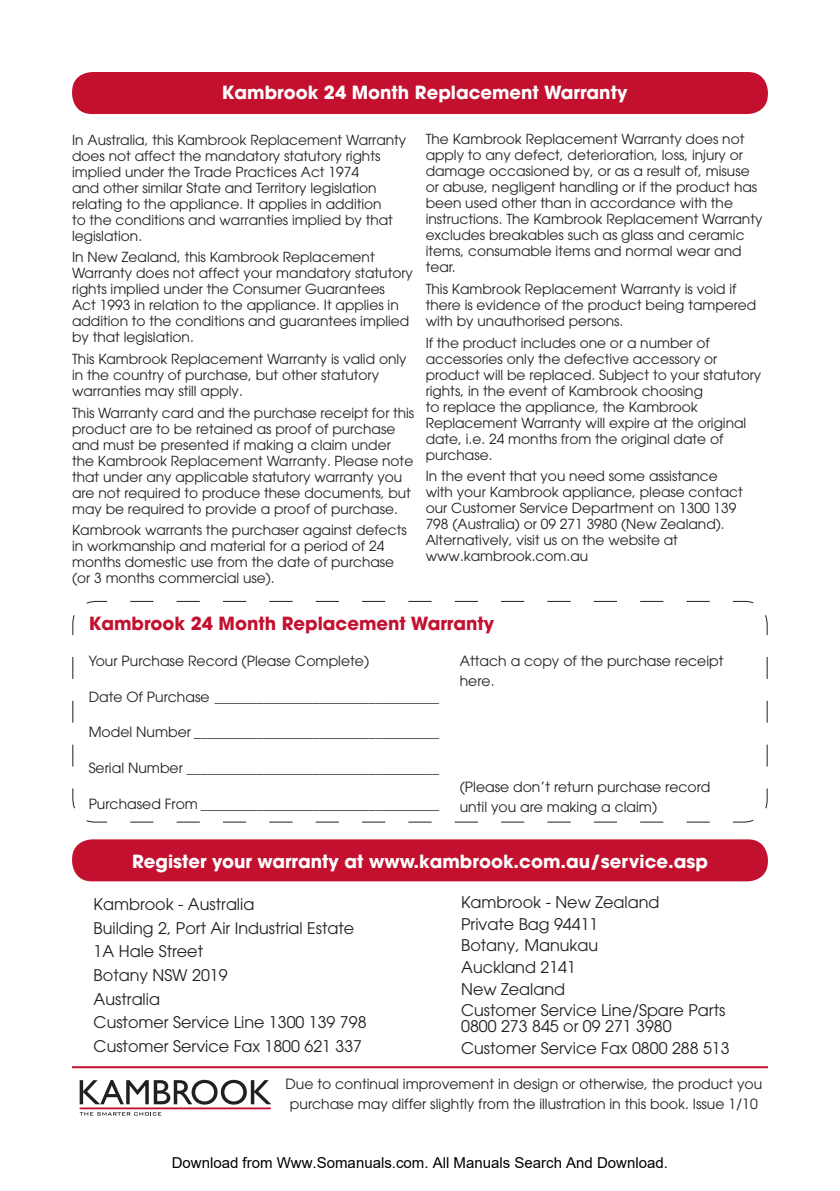
<style>
.page{position:relative;width:840px;height:1191px;background:#fff}
.page>*{position:absolute;margin:0;border:0;box-sizing:border-box;transform-origin:0 0}
.t1{font:700 18px "Avant Garde";color:#fff}
.t2{font:700 18px "Avant Garde";color:#c3102f}
.t3{font:16px/23.6px "Avant Garde";color:#231f20}
.t4{font:15px "Arial";color:#000}
.t5{font:14px/20px "Avant Garde";color:#231f20}
.t6{font:13.8px/16px "Avant Garde";color:#231f20}
</style>
<div class="page">
<svg style="left:72px;top:601px;width:695px;height:221px"></svg>
<div style="left:72px;top:72px;width:695px;height:42px;background:#c3102f;border-radius:20px"></div>
<div style="left:72px;top:839px;width:695px;height:42px;background:#c3102f;border-radius:20px"></div>
<hr style="left:72px;top:1066px;width:695px;height:2px;background:#c3102f">
<svg style="left:80px;top:1112px;width:81px;height:3px"></svg>
<svg style="left:80px;top:1079px;width:191px;height:25px"></svg>
<hr style="left:79px;top:1107px;width:192px;height:2px;background:#c3102f">
<h1 class="t1" style="left:222px;top:81px;width:407px">Kambrook 24 Month Replacement Warranty</h1>
<p class="t6" style="left:72px;top:131px;width:335px">In Australia, this Kambrook Replacement Warranty does not affect the mandatory statutory rights implied under the Trade Practices Act 1974<br>and other similar State and Territory legislation relating to the appliance. It applies in addition<br>to the conditions and warranties implied by that legislation.</p>
<p class="t6" style="left:72px;top:249px;width:342px">In New Zealand, this Kambrook Replacement Warranty does not affect your mandatory statutory rights implied under the Consumer Guarantees<br>Act 1993 in relation to the appliance. It applies in addition to the conditions and guarantees implied by that legislation.</p>
<p class="t6" style="left:72px;top:351px;width:336px">This Kambrook Replacement Warranty is valid only in the country of purchase, but other statutory warranties may still apply.</p>
<p class="t6" style="left:72px;top:404px;width:343px">This Warranty card and the purchase receipt for this product are to be retained as proof of purchase and must be presented if making a claim under the Kambrook Replacement Warranty. Please note that under any applicable statutory warranty you are not required to produce these documents, but may be required to provide a proof of purchase.</p>
<p class="t6" style="left:72px;top:522px;width:336px">Kambrook warrants the purchaser against defects in workmanship and material for a period of 24 months domestic use from the date of purchase (or 3 months commercial use).</p>
<p class="t6" style="left:425px;top:131px;width:338px">The Kambrook Replacement Warranty does not apply to any defect, deterioration, loss, injury or damage occasioned by, or as a result of, misuse or abuse, negligent handling or if the product has been used other than in accordance with the instructions. The Kambrook Replacement Warranty excludes breakables such as glass and ceramic items, consumable items and normal wear and tear.</p>
<p class="t6" style="left:425px;top:281px;width:332px">This Kambrook Replacement Warranty is void if there is evidence of the product being tampered with by unauthorised persons.</p>
<p class="t6" style="left:425px;top:335px;width:337px">If the product includes one or a number of accessories only the defective accessory or product will be replaced. Subject to your statutory rights, in the event of Kambrook choosing<br>to replace the appliance, the Kambrook Replacement Warranty will expire at the original date, i.e. 24 months from the original date of purchase.</p>
<p class="t6" style="left:425px;top:468px;width:318px">In the event that you need some assistance with your Kambrook appliance, please contact our Customer Service Department on 1300 139<br>798 (Australia) or 09 271 3980 (New Zealand).<br>Alternatively, visit us on the website at www.kambrook.com.au</p>
<h1 class="t2" style="left:89px;top:612px;width:407px">Kambrook 24 Month Replacement Warranty</h1>
<p class="t5" style="left:89px;top:651px;width:282px">Your Purchase Record (Please Complete)</p>
<p class="t5" style="left:89px;top:686px;width:351px">Date Of Purchase ________________________________</p>
<p class="t5" style="left:89px;top:722px;width:351px">Model Number ___________________________________</p>
<p class="t5" style="left:89px;top:758px;width:351px">Serial Number ____________________________________</p>
<p class="t5" style="left:89px;top:793px;width:351px">Purchased From __________________________________</p>
<p class="t5" style="left:459px;top:651px;width:265px">Attach a copy of the purchase receipt here.</p>
<p class="t5" style="left:459px;top:776px;width:252px">(Please don’t return purchase record until you are making a claim)</p>
<h1 class="t1" style="left:132px;top:850px;width:577px">Register your warranty at www.kambrook.com.au/service.asp</h1>
<p class="t3" style="left:94px;top:892px;width:274px">Kambrook - Australia<br>Building 2, Port Air Industrial Estate<br>1A Hale Street<br>Botany NSW 2019<br>Australia<br>Customer Service Line 1300 139 798<br>Customer Service Fax 1800 621 337</p>
<p class="t3" style="left:461px;top:891px;width:265px;line-height:21.6px">Kambrook - New Zealand<br>Private Bag 94411<br>Botany, Manukau<br>Auckland 2141<br>New Zealand<br>Customer Service Line/Spare Parts</p>
<p class="t3" style="left:461px;top:1015px;width:270px;line-height:21.6px">0800 273 845 or 09 271 3980<br>Customer Service Fax 0800 288 513</p>
<p class="t5" style="left:285px;top:1074px;width:478px;text-align:center">Due to continual improvement in design or otherwise, the product you purchase may differ slightly from the illustration in this book. Issue 1/10</p>
<p class="t4" style="left:172px;top:1154px;width:497px">Download from Www.Somanuals.com. All Manuals Search And Download.</p>
</div>
